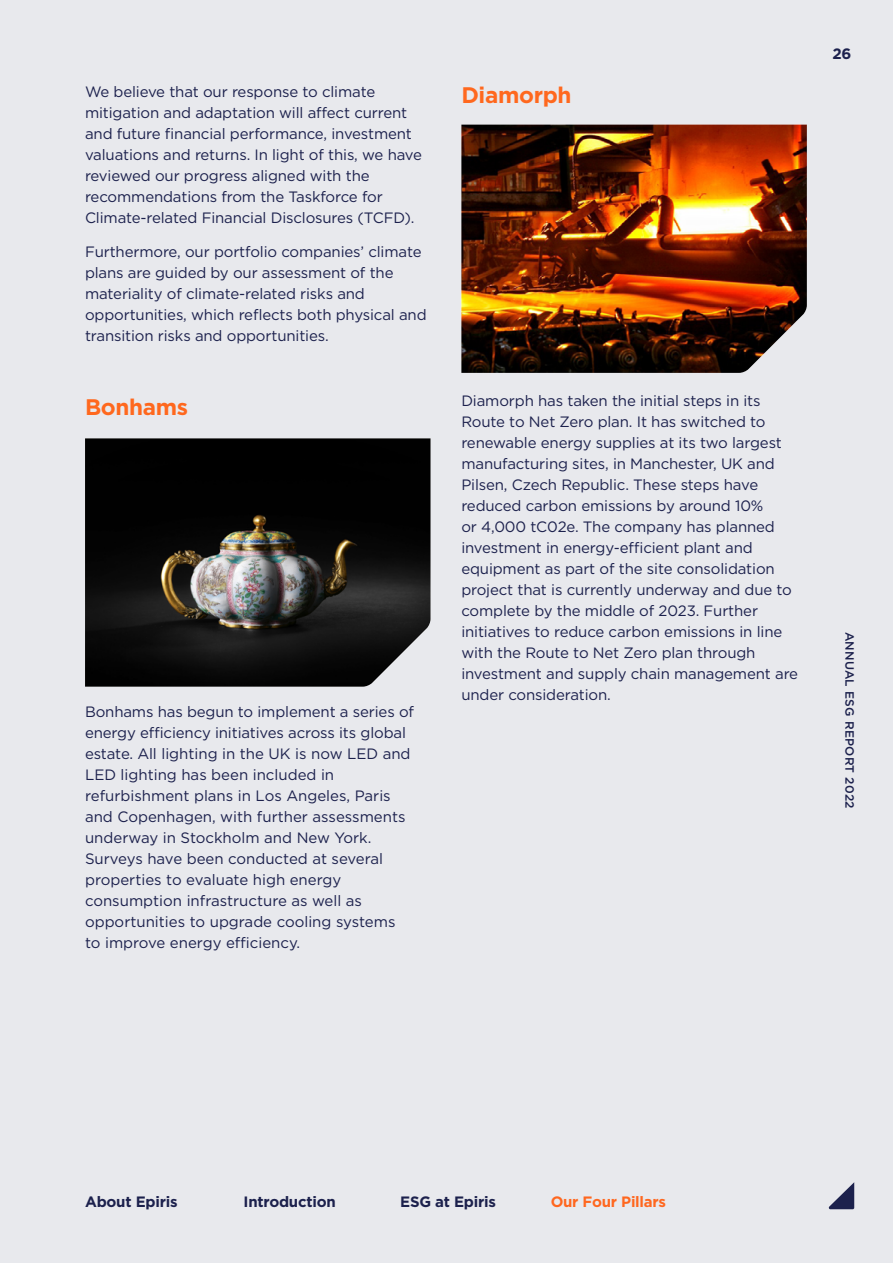
<style>
.page{position:relative;width:893px;height:1263px;background:#e8e9ed}
.page>*{position:absolute;margin:0;border:0;box-sizing:border-box;transform-origin:0 0}
.t1{font:700 22.5px "Gotham";letter-spacing:-.015em;color:#ff681e}
.t2{font:15px/21px "Gotham";letter-spacing:-.01em;color:#1c214d}
.t3{font:700 15px "Gotham";letter-spacing:-.015em;color:#1c214d}
.t4{font:700 15px "Gotham";letter-spacing:-.015em;color:#ff671f}
.t5{font:500 12px "Gotham";letter-spacing:.02em;color:#1c214d}
</style>
<div class="page">
<img style="left:85px;top:438px;width:346px;height:249px">
<img style="left:461px;top:125px;width:346px;height:248px">
<svg style="left:828px;top:1182px;width:26px;height:27px"></svg>
<p class="t2" style="left:85px;top:81px;width:339px">We believe that our response to climate mitigation and adaptation will affect current and future financial performance, investment valuations and returns. In light of this, we have reviewed our progress aligned with the recommendations from the Taskforce for Climate-related Financial Disclosures (TCFD).</p>
<p class="t2" style="left:85px;top:241px;width:343px">Furthermore, our portfolio companies’ climate plans are guided by our assessment of the materiality of climate-related risks and opportunities, which reflects both physical and transition risks and opportunities.</p>
<h1 class="t1" style="left:85px;top:392px;width:105px">Bonhams</h1>
<p class="t2" style="left:85px;top:701px;width:331px">Bonhams has begun to implement a series of energy efficiency initiatives across its global estate. All lighting in the UK is now LED and LED lighting has been included in refurbishment plans in Los Angeles, Paris and Copenhagen, with further assessments underway in Stockholm and New York.<br>Surveys have been conducted at several properties to evaluate high energy consumption infrastructure as well as opportunities to upgrade cooling systems to improve energy efficiency.</p>
<h1 class="t1" style="left:461px;top:80px;width:112px">Diamorph</h1>
<p class="t3" style="left:832px;top:44px;width:21px">26</p>
<p class="t2" style="left:461px;top:389px;width:338px">Diamorph has taken the initial steps in its Route to Net Zero plan. It has switched to renewable energy supplies at its two largest manufacturing sites, in Manchester, UK and Pilsen, Czech Republic. These steps have reduced carbon emissions by around 10%<br>or 4,000 tC02e. The company has planned investment in energy-efficient plant and equipment as part of the site consolidation project that is currently underway and due to complete by the middle of 2023. Further initiatives to reduce carbon emissions in line with the Route to Net Zero plan through investment and supply chain management are under consideration.</p>
<p class="t5" style="left:858px;top:631px;width:179px;rotate:90deg">ANNUAL ESG REPORT 2022</p>
<p class="t3" style="left:85px;top:1192px;width:94px">About Epiris</p>
<p class="t3" style="left:244px;top:1192px;width:94px">Introduction</p>
<p class="t3" style="left:400px;top:1192px;width:97px">ESG at Epiris</p>
<p class="t4" style="left:551px;top:1192px;width:117px">Our Four Pillars</p>
</div>
